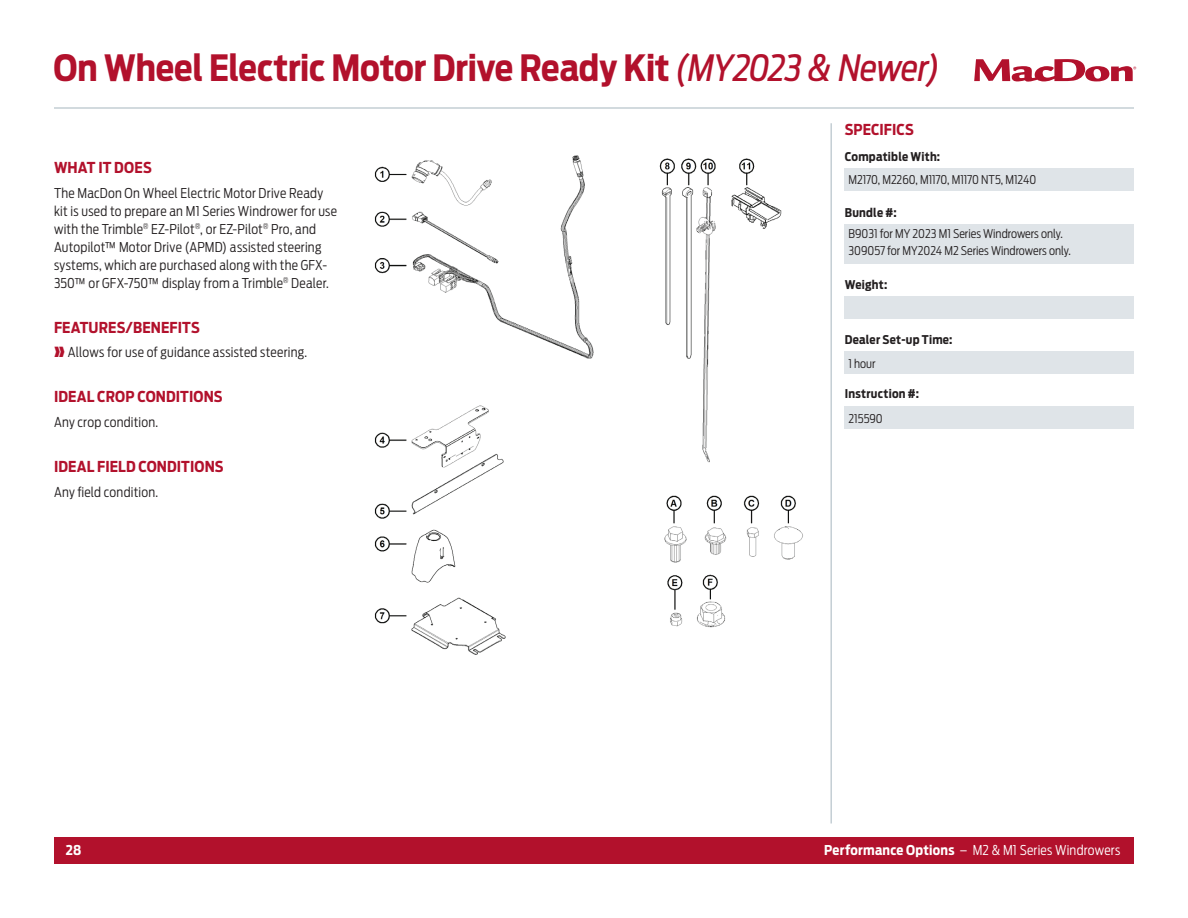
<style>
.page{position:relative;width:1188px;height:918px;background:#fff}
.page>*{position:absolute;margin:0;border:0;box-sizing:border-box;transform-origin:0 0}
.t1{font:700 36px "Antenna Cond";letter-spacing:-.005em;color:#b2112c}
.t2{font:700 15px "Antenna Cond";letter-spacing:.005em;color:#b2112c}
.t3{font:300 13.5px/18px "Antenna Cond";letter-spacing:.015em;color:#231f20}
.t4{font:300 13.5px "Antenna Cond";letter-spacing:.015em;color:#fff}
.t5{font:700 13.5px "Antenna Cond";color:#fff}
.t6{font:300 12px/16.5px "Antenna Cond";color:#231f20}
.t7{font:700 12px "Antenna Cond";letter-spacing:.02em;color:#231f20}
.s1{font-weight:400;font-style:italic}
.s2{color:#b2112c}
.s3{font-weight:700}
</style>
<div class="page">
<div style="left:54px;top:837px;width:1080px;height:27px;background:#b2112c"></div>
<svg style="left:974px;top:59px;width:162px;height:23px"></svg>
<hr style="left:54px;top:107px;width:1080px;height:2px;background:#c4ced4">
<hr style="left:830px;top:123px;width:2px;height:701px;background:#c4ced4">
<div style="left:845px;top:168px;width:289px;height:23px;background:#dfe4e8"></div>
<div style="left:845px;top:352px;width:289px;height:22px;background:#dfe4e8"></div>
<div style="left:845px;top:407px;width:289px;height:22px;background:#dfe4e8"></div>
<div style="left:845px;top:224px;width:289px;height:39px;background:#dfe4e8"></div>
<div style="left:845px;top:296px;width:289px;height:22px;background:#dfe4e8"></div>
<img style="left:374px;top:155px;width:429px;height:500px">
<h1 class="t1" style="left:54px;top:47px;width:888px">On Wheel Electric Motor Drive Ready Kit <span class="s1">(MY2023 &amp; Newer)</span></h1>
<p class="t2" style="left:54px;top:158px;width:99px">WHAT IT DOES</p>
<p class="t3" style="left:54px;top:184px;width:285px">The MacDon On Wheel Electric Motor Drive Ready kit is used to prepare an M1 Series Windrower for use with the Trimble<sup>®</sup> EZ-Pilot<sup>®</sup>, or EZ-Pilot<sup>®</sup> Pro, and Autopilot™ Motor Drive (APMD) assisted steering systems, which are purchased along with the GFX-350™ or GFX-750™ display from a Trimble<sup>®</sup> Dealer.</p>
<p class="t2" style="left:54px;top:318px;width:147px">FEATURES/BENEFITS</p>
<p class="t3" style="left:54px;top:344px;width:255px"><span class="s2">❱❱</span> Allows for use of guidance assisted steering.</p>
<p class="t2" style="left:54px;top:388px;width:170px">IDEAL CROP CONDITIONS</p>
<p class="t3" style="left:54px;top:413px;width:106px">Any crop condition.</p>
<p class="t2" style="left:54px;top:458px;width:171px">IDEAL FIELD CONDITIONS</p>
<p class="t3" style="left:54px;top:483px;width:106px">Any field condition.</p>
<p class="t2" style="left:845px;top:121px;width:71px">SPECIFICS</p>
<p class="t6" style="left:849px;top:171px;width:189px">M2170, M2260, M1170, M1170 NT5, M1240</p>
<p class="t7" style="left:845px;top:150px;width:97px">Compatible With:</p>
<p class="t7" style="left:845px;top:205px;width:53px">Bundle #:</p>
<p class="t6" style="left:849px;top:225px;width:224px">B9031 for MY 2023 M1 Series Windrowers only.<br>309057 for MY2024 M2 Series Windrowers only.</p>
<p class="t7" style="left:845px;top:277px;width:44px">Weight:</p>
<p class="t7" style="left:845px;top:333px;width:109px">Dealer Set-up Time:</p>
<p class="t6" style="left:849px;top:355px;width:29px">1 hour</p>
<p class="t7" style="left:845px;top:387px;width:76px">Instruction #:</p>
<p class="t6" style="left:849px;top:410px;width:36px">215590</p>
<p class="t5" style="left:66px;top:842px;width:17px">28</p>
<p class="t4" style="left:824px;top:842px;width:298px"><span class="s3">Performance Options</span> – M2 &amp; M1 Series Windrowers</p>
</div>
